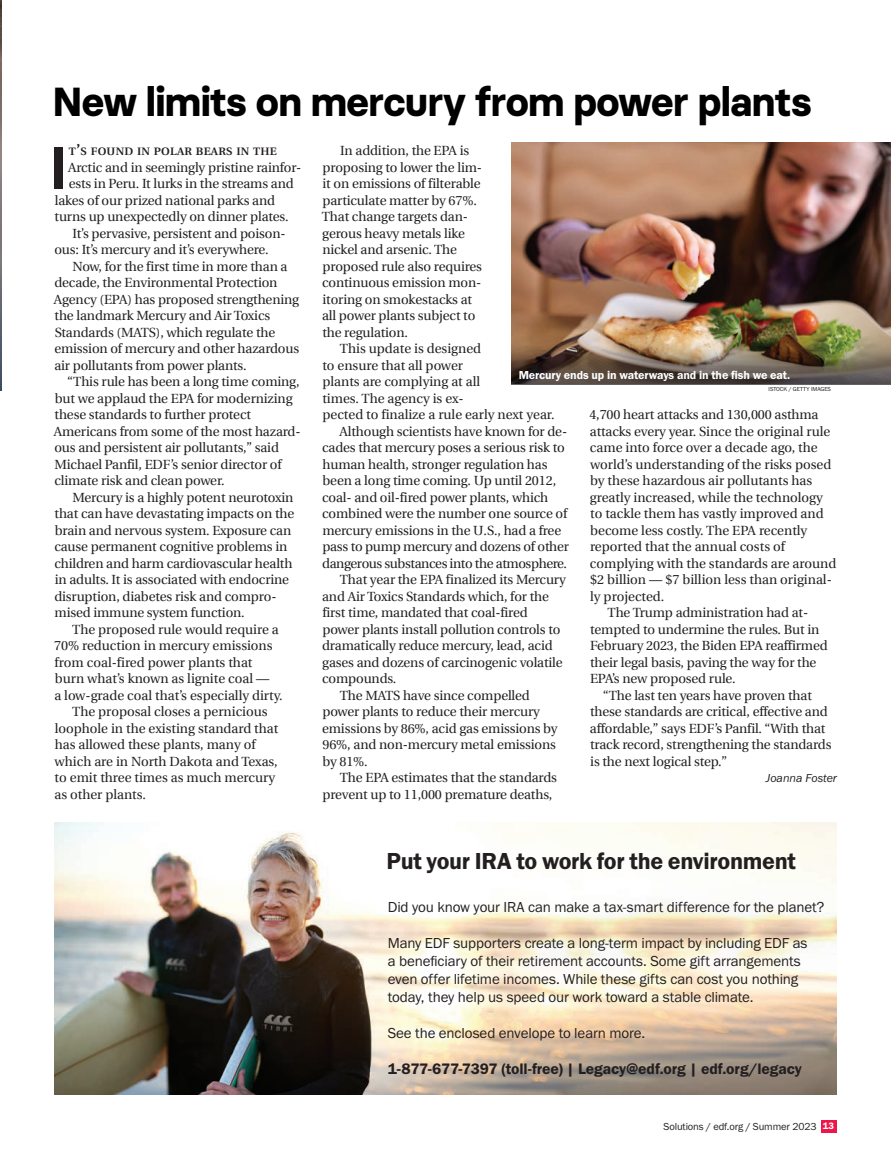
<style>
.page{position:relative;width:891px;height:1161px;background:#fff}
.page>*{position:absolute;margin:0;border:0;box-sizing:border-box;transform-origin:0 0}
.Body_copy_8_85_11_3{font:700 57.15px "Swiss 721 BT";color:#231f20;scale:1.05 1}
.Head_Basier_Circle_B{font:700 40.5px "Basier Circle";letter-spacing:-.015em;color:#000}
.Head_Swiss_Bold_27_2{font:24px "Franklin Gothic URW Dem";letter-spacing:-.015em;color:#231f20}
.Head_Swiss_Bold_15_1{font:15.75px "Franklin Gothic URW Dem";letter-spacing:-.005em;color:#231f20}
.Head_Swiss_Bold_15_1-2{font:15px/18px "Franklin Gothic URW Boo";letter-spacing:-.01em;color:#231f20}
.Body_copy_8_85_11_BA{font:13.35px/16.5px "Utopia";letter-spacing:-.01em;color:#231f20}
.Body_copy_8_85_11_3-2{font:13.35px "Utopia";letter-spacing:-.01em;color:#231f20}
.Photo_Caption_Knocko{font:12px "Franklin Gothic URW Dem";letter-spacing:-.01em;color:#fff}
.Body_copy_8_85_11_BA-2{font:12px "Franklin Gothic URW Boo Ita";color:#231f20}
.Body_copy_8_85_11_3-3{font:600 10.8px "Utopia";letter-spacing:.015em;color:#231f20;scale:1.05 1}
.t1{font:10.5px "Franklin Gothic URW Boo";letter-spacing:-.01em;color:#231f20}
.Page_Number{font:9.6px "Franklin Gothic URW Dem";color:#fff}
.Photo_Credit_Knockou{font:6px "Franklin Gothic URW Boo";color:#231f20}
.s1{font-size:15.45px}
</style>
<div class="page">
<img style="left:0;top:0;width:1px;height:391px">
<img style="left:512px;top:142px;width:379px;height:192px">
<img style="left:54px;top:822px;width:783px;height:273px">
<img style="left:512px;top:334px;width:379px;height:51px">
<div style="left:821px;top:1120px;width:15px;height:13px;background:#ed164b"></div>
<p class="Head_Basier_Circle_B" style="left:53px;top:77px;width:761px">New limits on mercury from power plants</p>
<p class="Body_copy_8_85_11_3" style="left:49px;top:133px;width:19px">I</p>
<p class="Body_copy_8_85_11_3-3" style="left:69px;top:145px;width:199px">T<span class="s1">’</span>S FOUND IN POLAR BEARS IN THE</p>
<p class="Body_copy_8_85_11_3-2" style="left:68px;top:160px;width:235px">Arctic and in seemingly pristine rainfor-</p>
<p class="Body_copy_8_85_11_3-2" style="left:69px;top:176px;width:227px">ests in Peru. It lurks in the streams and</p>
<p class="Body_copy_8_85_11_3-2" style="left:55px;top:193px;width:222px">lakes of our prized national parks and</p>
<p class="Body_copy_8_85_11_3-2" style="left:55px;top:209px;width:235px">turns up unexpectedly on dinner plates.</p>
<p class="Body_copy_8_85_11_BA" style="left:54px;top:225px;width:233px;text-indent:18px">It’s pervasive, persistent and poison&shy;ous: It’s mercury and it’s everywhere.</p>
<p class="Body_copy_8_85_11_BA" style="left:54px;top:258px;width:247px;text-indent:19px">Now, for the first time in more than a decade, the Environmental Protection Agency (EPA) has proposed strengthening the landmark Mercury and Air Toxics Standards (MATS), which regulate the emission of mercury and other hazardous air pollutants from power plants.</p>
<p class="Body_copy_8_85_11_BA" style="left:54px;top:374px;width:248px;text-indent:13px">“This rule has been a long time coming, but we applaud the EPA for modernizing these standards to further protect Americans from some of the most hazard&shy;ous and persistent air pollutants,” said Michael Panfil, EDF’s senior director of climate risk and clean power.</p>
<p class="Body_copy_8_85_11_BA" style="left:54px;top:489px;width:241px;text-indent:18px">Mercury is a highly potent neurotoxin that can have devastating impacts on the brain and nervous system. Exposure can cause permanent cognitive problems in children and harm cardiovascular health in adults. It is associated with endocrine disruption, diabetes risk and compro&shy;mised immune system function.</p>
<p class="Body_copy_8_85_11_BA" style="left:54px;top:621px;width:230px;text-indent:18px">The proposed rule would require a 70% reduction in mercury emissions from coal-fired power plants that burn what’s known as lignite coal —<br>a low-grade coal that’s especially dirty.</p>
<p class="Body_copy_8_85_11_BA" style="left:54px;top:704px;width:226px;text-indent:18px">The proposal closes a pernicious loophole in the existing standard that has allowed these plants, many of which are in North Dakota and Texas, to emit three times as much mercury as other plants.</p>
<p class="Body_copy_8_85_11_BA" style="left:322px;top:143px;width:162px;text-indent:18px">In addition, the EPA is proposing to lower the lim&shy;it on emissions of filterable particulate matter by 67%.<br>That change targets dan&shy;gerous heavy metals like nickel and arsenic. The proposed rule also requires continuous emission mon&shy;itoring on smokestacks at all power plants subject to the regulation.</p>
<p class="Body_copy_8_85_11_BA" style="left:322px;top:341px;width:234px;text-indent:17px">This update is designed<br>to ensure that all power<br>plants are complying at all<br>times. The agency is ex-<br>pected to finalize a rule early next year.</p>
<p class="Body_copy_8_85_11_BA" style="left:322px;top:423px;width:248px;text-indent:17px">Although scientists have known for de&shy;cades that mercury poses a serious risk to human health, stronger regulation has been a long time coming. Up until 2012, coal- and oil-fired power plants, which combined were the number one source of mercury emissions in the U.S., had a free pass to pump mercury and dozens of other dangerous substances into the atmosphere.</p>
<p class="Body_copy_8_85_11_BA" style="left:322px;top:572px;width:245px;text-indent:18px">That year the EPA finalized its Mercury and Air Toxics Standards which, for the first time, mandated that coal-fired power plants install pollution controls to dramatically reduce mercury, lead, acid gases and dozens of carcinogenic volatile compounds.</p>
<p class="Body_copy_8_85_11_BA" style="left:322px;top:687px;width:237px;text-indent:18px">The MATS have since compelled power plants to reduce their mercury emissions by 86%, acid gas emissions by<br>96%, and non-mercury metal emissions by 81%.</p>
<p class="Body_copy_8_85_11_BA" style="left:322px;top:770px;width:236px;text-indent:17px">The EPA estimates that the standards prevent up to 11,000 premature deaths,</p>
<p class="Photo_Caption_Knocko" style="left:519px;top:367px;width:273px">Mercury ends up in waterways and in the fish we eat.</p>
<p class="Photo_Credit_Knockou" style="left:769px;top:385px;width:64px">ISTOCK / GETTY IMAGES</p>
<p class="Body_copy_8_85_11_BA" style="left:589px;top:407px;width:249px">4,700 heart attacks and 130,000 asthma attacks every year. Since the original rule came into force over a decade ago, the world’s understanding of the risks posed by these hazardous air pollutants has greatly increased, while the technology to tackle them has vastly improved and become less costly. The EPA recently reported that the annual costs of complying with the standards are around $2 billion — $7 billion less than original&shy;ly projected.</p>
<p class="Body_copy_8_85_11_BA" style="left:590px;top:605px;width:239px;text-indent:18px">The Trump administration had at&shy;tempted to undermine the rules. But in February 2023, the Biden EPA reaffirmed their legal basis, paving the way for the EPA’s new proposed rule.</p>
<p class="Body_copy_8_85_11_BA" style="left:590px;top:687px;width:243px;text-indent:13px">“The last ten years have proven that these standards are critical, effective and affordable,” says EDF’s Panfil. “With that track record, strengthening the standards is the next logical step.”</p>
<p class="Body_copy_8_85_11_BA-2" style="left:766px;top:771px;width:73px">Joanna Foster</p>
<p class="Head_Swiss_Bold_27_2" style="left:387px;top:846px;width:411px">Put your IRA to work for the environment</p>
<p class="Head_Swiss_Bold_15_1-2" style="left:388px;top:897px;width:438px">Did you know your IRA can make a tax-smart difference for the planet?</p>
<p class="Head_Swiss_Bold_15_1-2" style="left:388px;top:933px;width:421px">Many EDF supporters create a long-term impact by including EDF as a beneficiary of their retirement accounts. Some gift arrangements even offer lifetime incomes. While these gifts can cost you nothing today, they help us speed our work toward a stable climate.</p>
<p class="Head_Swiss_Bold_15_1-2" style="left:388px;top:1023px;width:259px">See the enclosed envelope to learn more.</p>
<p class="Head_Swiss_Bold_15_1" style="left:388px;top:1060px;width:416px">1-877-677-7397 (toll-free) | Legacy@edf.org | edf.org/legacy</p>
<p class="t1" style="left:663px;top:1120px;width:155px">Solutions / edf.org / Summer 2023</p>
<p class="Page_Number" style="left:823px;top:1120px;width:13px">13</p>
</div>
